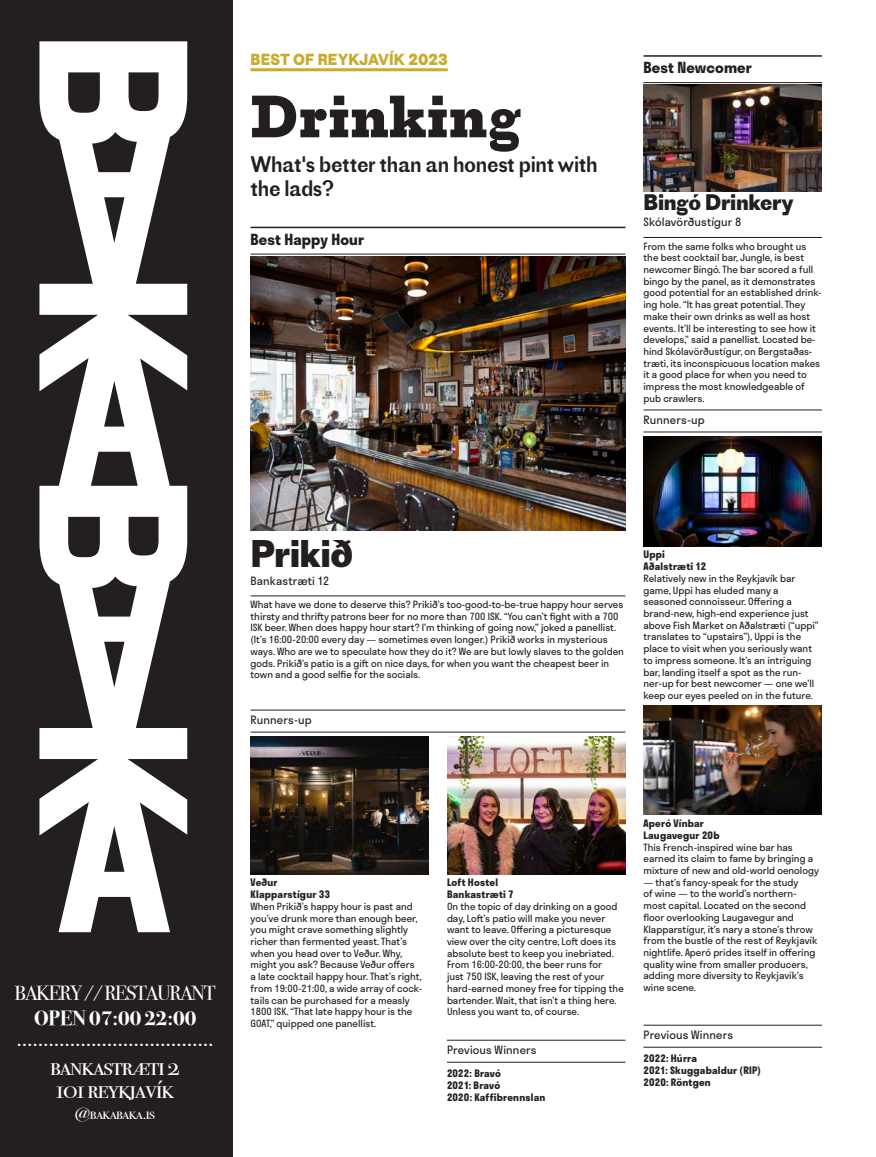
<style>
.page{position:relative;width:876px;height:1157px;background:#fff}
.page>*{position:absolute;margin:0;border:0;box-sizing:border-box;transform-origin:0 0}
.t1{font:700 55.5px "Proto Slab";color:#231f20}
.t2{font:700 36px "Proto Grotesk";letter-spacing:-.03em;color:#231f20}
.t3{font:25.95px/22.5px "Bodoni Svty Two SCITCTT";letter-spacing:-.04em;color:#fff}
.t4{font:24.3px "Bodoni Svty Two SCITCTT";color:#fff}
.t5{font:21px/24px "Proto Grotesk";letter-spacing:-.02em;color:#231f20;scale:.95 1}
.t6{font:700 21px "Proto Grotesk";letter-spacing:-.02em;color:#231f20}
.t7{font:20.55px "Bodoni Svty Two SCITCTT";letter-spacing:-.06em;color:#fff}
.t8{font:700 20.55px "Bodoni Svty Two ITCTT";color:#fff}
.t9{font:16.2px "Bodoni Svty Two SCITCTT";letter-spacing:-.04em;color:#fff}
.t10{font:700 15px "Stratos";letter-spacing:.005em;color:#231f20}
.t11{font:700 15px "Proto Grotesk";letter-spacing:.01em;color:#c8ac30;scale:.95 1}
.t12{font:11.25px "Stratos";letter-spacing:.015em;color:#231f20}
.t13{font:700 10.05px/12px "Stratos";letter-spacing:.02em;color:#231f20}
.t14{font:9.75px/11.7px "Stratos";color:#231f20}
</style>
<div class="page">
<div style="left:0;top:0;width:232px;height:1157px;background:#231f20"></div>
<svg style="left:39px;top:41px;width:148px;height:891px;fill:#fff"></svg>
<hr style="left:250px;top:227px;width:375px;height:1px;background:#231f20">
<hr style="left:250px;top:254px;width:375px;height:1px;background:#231f20">
<hr style="left:250px;top:595px;width:375px;height:1px;background:#231f20">
<hr style="left:250px;top:709px;width:375px;height:1px;background:#231f20">
<hr style="left:250px;top:731px;width:375px;height:1px;background:#231f20">
<img style="left:250px;top:256px;width:375px;height:275px">
<img style="left:250px;top:736px;width:179px;height:138px">
<hr style="left:447px;top:1039px;width:178px;height:1px;background:#231f20">
<hr style="left:447px;top:1061px;width:178px;height:1px;background:#231f20">
<img style="left:447px;top:736px;width:178px;height:138px">
<hr style="left:643px;top:55px;width:179px;height:2px;background:#231f20">
<hr style="left:643px;top:82px;width:179px;height:1px;background:#231f20">
<hr style="left:643px;top:237px;width:179px;height:1px;background:#231f20">
<hr style="left:643px;top:409px;width:179px;height:1px;background:#231f20">
<hr style="left:643px;top:431px;width:179px;height:1px;background:#231f20">
<hr style="left:643px;top:1024px;width:179px;height:1px;background:#231f20">
<hr style="left:643px;top:1046px;width:179px;height:1px;background:#231f20">
<img style="left:643px;top:85px;width:179px;height:107px">
<img style="left:643px;top:436px;width:179px;height:110px">
<img style="left:643px;top:705px;width:179px;height:109px">
<hr style="left:251px;top:68px;width:197px;height:3px;background:#c8ac30">
<h3 class="t11" style="left:251px;top:49px;width:209px">BEST OF REYKJAVÍK 2023</h3>
<h1 class="t1" style="left:250px;top:77px;width:273px">Drinking</h1>
<h3 class="t5" style="left:250px;top:151px;width:367px">What's better than an honest pint with the lads?</h3>
<h3 class="t10" style="left:250px;top:227px;width:115px">Best Happy Hour</h3>
<h3 class="t10" style="left:643px;top:56px;width:110px">Best Newcomer</h3>
<h3 class="t6" style="left:643px;top:187px;width:152px">Bingó Drinkery</h3>
<p class="t12" style="left:643px;top:213px;width:99px">Skólavörðustígur 8</p>
<p class="t14" style="left:643px;top:240px;width:180px">From the same folks who brought us the best cocktail bar, Jungle, is best newcomer Bingó. The bar scored a full bingo by the panel, as it demonstrates good potential for an established drink&shy;ing hole. “It has great potential. They make their own drinks as well as host events. It’ll be interesting to see how it develops,” said a panellist. Located be&shy;hind Skólavörðustígur, on Bergstaðas&shy;træti, its inconspicuous location makes it a good place for when you need to impress the most knowledgeable of pub crawlers.</p>
<p class="t12" style="left:643px;top:411px;width:63px">Runners-up</p>
<h2 class="t2" style="left:250px;top:527px;width:105px">Prikið</h2>
<p class="t12" style="left:250px;top:571px;width:80px">Bankastræti 12</p>
<p class="t14" style="left:250px;top:598px;width:375px">What have we done to deserve this? Prikið’s too-good-to-be-true happy hour serves thirsty and thrifty patrons beer for no more than 700 ISK. “You can’t fight with a 700<br>ISK beer. When does happy hour start? I’m thinking of going now,” joked a panellist. (It’s 16:00-20:00 every day — sometimes even longer.) Prikið works in mysterious ways. Who are we to speculate how they do it? We are but lowly slaves to the golden gods. Prikið’s patio is a gift on nice days, for when you want the cheapest beer in town and a good selfie for the socials.</p>
<p class="t12" style="left:250px;top:711px;width:63px">Runners-up</p>
<p class="t13" style="left:643px;top:548px;width:64px">Uppi<br>Aðalstræti 12</p>
<p class="t14" style="left:643px;top:572px;width:177px">Relatively new in the Reykjavík bar game, Uppi has eluded many a seasoned connoisseur. Offering a brand-new, high-end experience just above Fish Market on Aðalstræti (“uppi” translates to “upstairs”), Uppi is the place to visit when you seriously want to impress someone. It’s an intriguing bar, landing itself a spot as the run&shy;ner-up for best newcomer — one we’ll keep our eyes peeled on in the future.</p>
<h3 class="t7" style="left:15px;top:980px;width:203px">BAKERY // RESTAURANT</h3>
<h3 class="t8" style="left:34px;top:1001px;width:164px">OPEN 07:00 22:00</h3>
<h3 class="t3" style="left:50px;top:1055px;width:131px">bankastræti 2<br>101 reykjavík</h3>
<h3 class="t4" style="left:16px;top:1023px;width:199px">.....................................</h3>
<h3 class="t9" style="left:75px;top:1104px;width:82px">@bakabaka.is</h3>
<p class="t13" style="left:250px;top:876px;width:81px">Veður<br>Klapparstígur 33</p>
<p class="t14" style="left:250px;top:900px;width:173px">When Prikið’s happy hour is past and you’ve drunk more than enough beer, you might crave something slightly richer than fermented yeast. That’s when you head over to Veður. Why, might you ask? Because Veður offers a late cocktail happy hour. That’s right, from 19:00-21:00, a wide array of cock&shy;tails can be purchased for a measly 1800 ISK. “That late happy hour is the GOAT,” quipped one panellist.</p>
<p class="t13" style="left:447px;top:876px;width:68px">Loft Hostel<br>Bankastræti 7</p>
<p class="t14" style="left:447px;top:900px;width:178px">On the topic of day drinking on a good day, Loft’s patio will make you never want to leave. Offering a picturesque view over the city centre, Loft does its absolute best to keep you inebriated.<br>From 16:00-20:00, the beer runs for<br>just 750 ISK, leaving the rest of your hard-earned money free for tipping the bartender. Wait, that isn’t a thing here.<br>Unless you want to, of course.</p>
<p class="t12" style="left:447px;top:1041px;width:91px">Previous Winners</p>
<p class="t13" style="left:447px;top:1066px;width:100px">2022: Bravó<br>2021: Bravó<br>2020: Kaffibrennslan</p>
<p class="t13" style="left:643px;top:816px;width:78px">Aperó Vínbar<br>Laugavegur 20b</p>
<p class="t14" style="left:643px;top:841px;width:177px">This French-inspired wine bar has earned its claim to fame by bringing a mixture of new and old-world oenology</p>
<p class="t14" style="left:643px;top:876px;width:175px">— that’s fancy-speak for the study<br>of wine — to the world’s northern&shy;most capital. Located on the second floor overlooking Laugavegur and Klapparstígur, it’s nary a stone’s throw from the bustle of the rest of Reykjavík nightlife. Aperó prides itself in offering quality wine from smaller producers, adding more diversity to Reykjavík’s wine scene.</p>
<p class="t12" style="left:643px;top:1026px;width:91px">Previous Winners</p>
<p class="t13" style="left:643px;top:1051px;width:119px">2022: Húrra<br>2021: Skuggabaldur (RIP)<br>2020: Röntgen</p>
</div>
